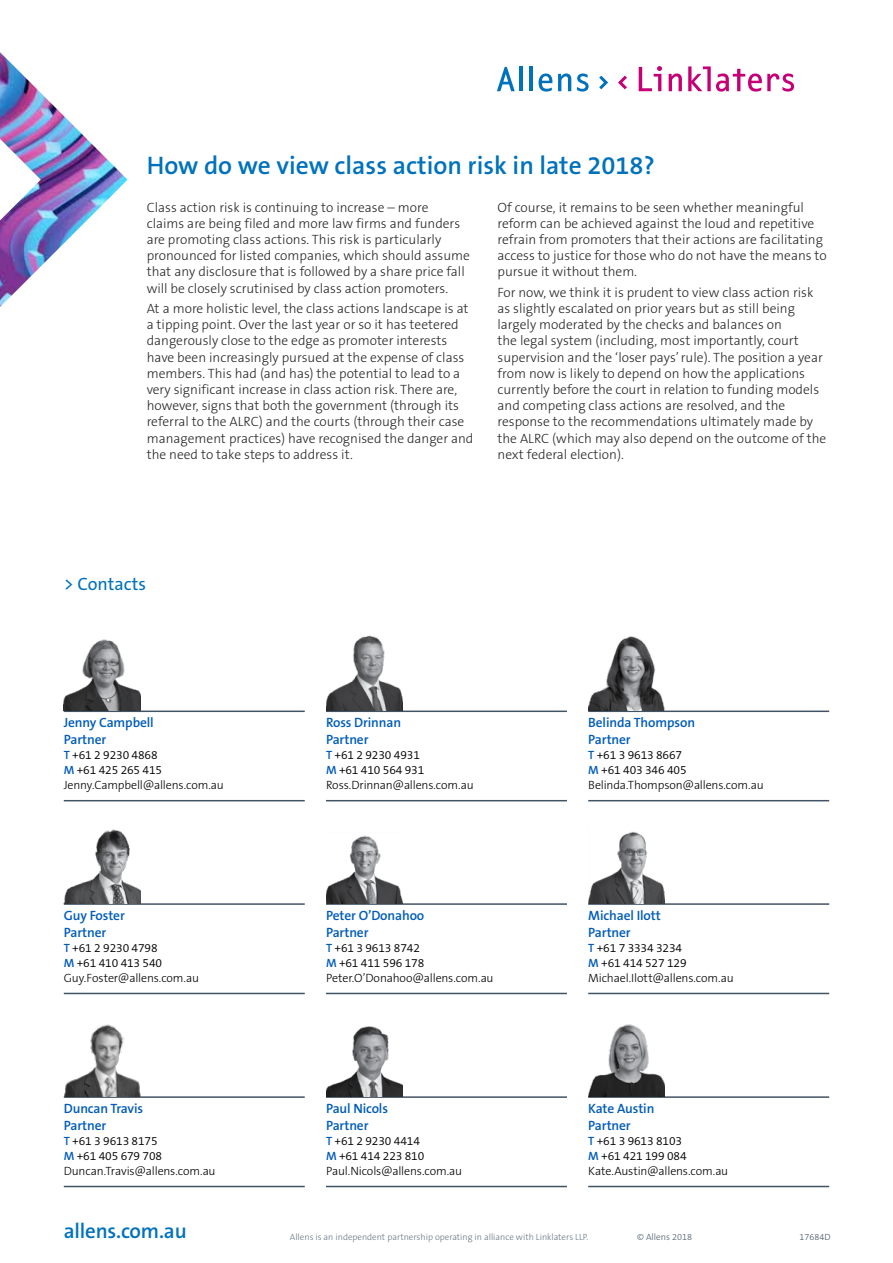
<style>
.page{position:relative;width:893px;height:1263px;background:#fff}
.page>*{position:absolute;margin:0;border:0;box-sizing:border-box;transform-origin:0 0}
.t1{font:600 25.5px "The Sans B6";color:#0072bc}
.t2{font:600 21px "The Sans B6";letter-spacing:-.01em;color:#0072bc}
.t3{font:18px "The Sans B5 Plain";color:#0072bc}
.t4{font:300 13.5px/16.2px "The Sans B3";color:#292829}
.t5{font:600 13.5px/16.8px "The Sans B6";letter-spacing:-.01em;color:#005cb9}
.t6{font:300 12px "The Sans B3";letter-spacing:-.015em;color:#000}
.t7{font:300 12px/15px "The Sans B4";letter-spacing:-.01em;color:#000}
.t8{font:300 9.15px "The Sans B3";color:#4a5c6b}
.t9{font:300 9px "The Sans B3";color:#677683}
.t10{font:300 9px "The Sans B3";color:#415364}
.s1{font-family:"The Sans B6";font-weight:600;color:#005cb9}
</style>
<div class="page">
<hr style="left:64px;top:710px;width:241px;height:2px;background:#415364">
<hr style="left:64px;top:800px;width:241px;height:1px;background:#415364">
<img style="left:64px;top:639px;width:76px;height:71px">
<hr style="left:326px;top:710px;width:241px;height:2px;background:#415364">
<hr style="left:326px;top:800px;width:241px;height:1px;background:#415364">
<img style="left:326px;top:635px;width:77px;height:75px">
<hr style="left:588px;top:710px;width:241px;height:2px;background:#415364">
<hr style="left:588px;top:800px;width:241px;height:1px;background:#415364">
<img style="left:588px;top:636px;width:77px;height:74px">
<hr style="left:64px;top:903px;width:241px;height:2px;background:#415364">
<hr style="left:64px;top:993px;width:241px;height:1px;background:#415364">
<img style="left:64px;top:829px;width:76px;height:74px">
<hr style="left:326px;top:903px;width:241px;height:2px;background:#415364">
<hr style="left:326px;top:993px;width:241px;height:1px;background:#415364">
<img style="left:326px;top:835px;width:77px;height:68px">
<hr style="left:588px;top:903px;width:241px;height:2px;background:#415364">
<hr style="left:588px;top:993px;width:241px;height:1px;background:#415364">
<img style="left:588px;top:831px;width:77px;height:72px">
<hr style="left:64px;top:1096px;width:241px;height:2px;background:#415364">
<hr style="left:64px;top:1186px;width:241px;height:1px;background:#415364">
<img style="left:64px;top:1024px;width:76px;height:72px">
<hr style="left:326px;top:1096px;width:241px;height:2px;background:#415364">
<hr style="left:326px;top:1186px;width:241px;height:1px;background:#415364">
<img style="left:326px;top:1026px;width:77px;height:70px">
<hr style="left:588px;top:1096px;width:241px;height:2px;background:#415364">
<hr style="left:588px;top:1186px;width:241px;height:1px;background:#415364">
<img style="left:588px;top:1024px;width:77px;height:72px">
<svg style="left:639px;top:66px;width:23px;height:25px"></svg>
<svg style="left:669px;top:73px;width:13px;height:18px"></svg>
<svg style="left:688px;top:66px;width:106px;height:26px"></svg>
<svg style="left:618px;top:76px;width:9px;height:13px"></svg>
<svg style="left:599px;top:76px;width:9px;height:13px"></svg>
<svg style="left:558px;top:73px;width:13px;height:18px"></svg>
<svg style="left:539px;top:74px;width:13px;height:18px"></svg>
<svg style="left:577px;top:73px;width:12px;height:19px"></svg>
<svg style="left:497px;top:67px;width:18px;height:24px"></svg>
<hr style="left:519px;top:66px;width:4px;height:25px;background:#0072bc">
<hr style="left:530px;top:66px;width:3px;height:25px;background:#0072bc">
<img style="left:0;top:52px;width:128px;height:255px">
<h1 class="t1" style="left:147px;top:152px;width:510px">How do we view class action risk in late 2018?</h1>
<p class="t4" style="left:147px;top:199px;width:325px">Class action risk is continuing to increase – more<br>claims are being filed and more law firms and funders are promoting class actions. This risk is particularly pronounced for listed companies, which should assume that any disclosure that is followed by a share price fall will be closely scrutinised by class action promoters.</p>
<p class="t4" style="left:147px;top:301px;width:328px">At a more holistic level, the class actions landscape is at a tipping point. Over the last year or so it has teetered dangerously close to the edge as promoter interests have been increasingly pursued at the expense of class members. This had (and has) the potential to lead to a very significant increase in class action risk. There are, however, signs that both the government (through its referral to the ALRC) and the courts (through their case management practices) have recognised the danger and the need to take steps to address it.</p>
<p class="t4" style="left:497px;top:199px;width:331px">Of course, it remains to be seen whether meaningful reform can be achieved against the loud and repetitive refrain from promoters that their actions are facilitating access to justice for those who do not have the means to pursue it without them.</p>
<p class="t4" style="left:497px;top:285px;width:330px">For now, we think it is prudent to view class action risk as slightly escalated on prior years but as still being largely moderated by the checks and balances on<br>the legal system (including, most importantly, court supervision and the ‘loser pays’ rule). The position a year from now is likely to depend on how the applications currently before the court in relation to funding models and competing class actions are resolved, and the response to the recommendations ultimately made by the ALRC (which may also depend on the outcome of the next federal election).</p>
<h3 class="t3" style="left:64px;top:574px;width:84px">&gt; Contacts</h3>
<p class="t5" style="left:64px;top:715px;width:92px">Jenny Campbell<br>Partner</p>
<p class="t7" style="left:64px;top:748px;width:100px"><span class="s1">T</span> +61 2 9230 4868<br><span class="s1">M</span> +61 425 265 415</p>
<p class="t6" style="left:64px;top:779px;width:162px">Jenny.Campbell@allens.com.au</p>
<p class="t5" style="left:64px;top:908px;width:63px">Guy Foster<br>Partner</p>
<p class="t7" style="left:64px;top:941px;width:100px"><span class="s1">T</span> +61 2 9230 4798<br><span class="s1">M</span> +61 410 413 540</p>
<p class="t6" style="left:64px;top:971px;width:137px">Guy.Foster@allens.com.au</p>
<p class="t5" style="left:64px;top:1101px;width:81px">Duncan Travis<br>Partner</p>
<p class="t7" style="left:64px;top:1134px;width:100px"><span class="s1">T</span> +61 3 9613 8175<br><span class="s1">M</span> +61 405 679 708</p>
<p class="t6" style="left:64px;top:1164px;width:153px">Duncan.Travis@allens.com.au</p>
<p class="t5" style="left:326px;top:715px;width:77px">Ross Drinnan<br>Partner</p>
<p class="t7" style="left:326px;top:748px;width:100px"><span class="s1">T</span> +61 2 9230 4931<br><span class="s1">M</span> +61 410 564 931</p>
<p class="t6" style="left:326px;top:779px;width:149px">Ross.Drinnan@allens.com.au</p>
<p class="t5" style="left:326px;top:908px;width:100px">Peter O’Donahoo<br>Partner</p>
<p class="t7" style="left:326px;top:941px;width:100px"><span class="s1">T</span> +61 3 9613 8742<br><span class="s1">M</span> +61 411 596 178</p>
<p class="t6" style="left:326px;top:971px;width:169px">Peter.O’Donahoo@allens.com.au</p>
<p class="t5" style="left:326px;top:1101px;width:64px">Paul Nicols<br>Partner</p>
<p class="t7" style="left:326px;top:1134px;width:100px"><span class="s1">T</span> +61 2 9230 4414<br><span class="s1">M</span> +61 414 223 810</p>
<p class="t6" style="left:326px;top:1164px;width:138px">Paul.Nicols@allens.com.au</p>
<p class="t5" style="left:588px;top:715px;width:108px">Belinda Thompson<br>Partner</p>
<p class="t7" style="left:588px;top:748px;width:100px"><span class="s1">T</span> +61 3 9613 8667<br><span class="s1">M</span> +61 403 346 405</p>
<p class="t6" style="left:588px;top:779px;width:177px">Belinda.Thompson@allens.com.au</p>
<p class="t5" style="left:588px;top:908px;width:74px">Michael Ilott<br>Partner</p>
<p class="t7" style="left:588px;top:941px;width:100px"><span class="s1">T</span> +61 7 3334 3234<br><span class="s1">M</span> +61 414 527 129</p>
<p class="t6" style="left:588px;top:971px;width:147px">Michael.Ilott@allens.com.au</p>
<p class="t5" style="left:588px;top:1101px;width:68px">Kate Austin<br>Partner</p>
<p class="t7" style="left:588px;top:1134px;width:100px"><span class="s1">T</span> +61 3 9613 8103<br><span class="s1">M</span> +61 421 199 084</p>
<p class="t6" style="left:588px;top:1164px;width:142px">Kate.Austin@allens.com.au</p>
<h2 class="t2" style="left:64px;top:1219px;width:124px">allens.com.au</h2>
<p class="t9" style="left:290px;top:1232px;width:300px">Allens is an independent partnership operating in alliance with Linklaters LLP.</p>
<p class="t8" style="left:637px;top:1232px;width:57px">© Allens 2018</p>
<p class="t10" style="left:800px;top:1232px;width:32px">17684D</p>
</div>
